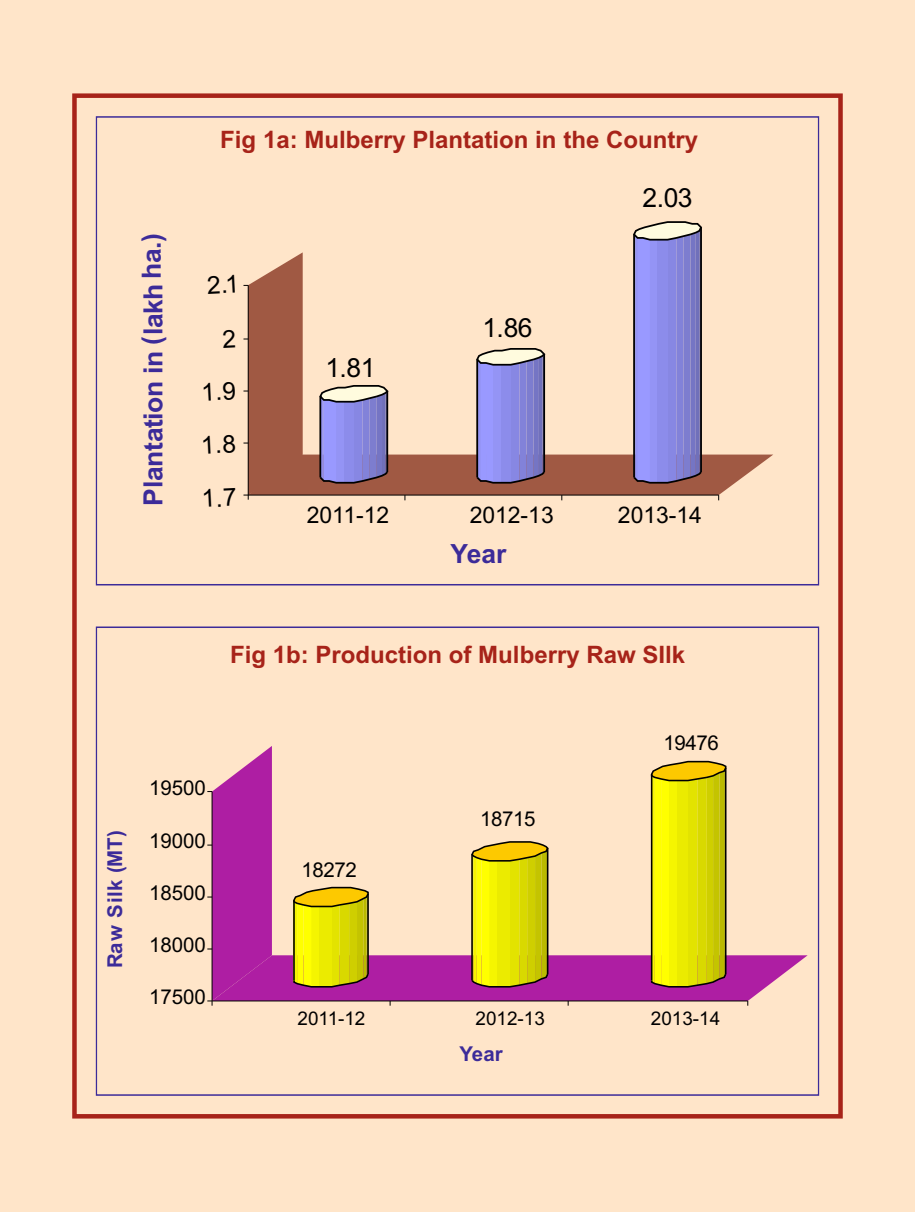
<style>
.page{position:relative;width:915px;height:1212px;background:#fff}
.page>*{position:absolute;margin:0;border:0;box-sizing:border-box;transform-origin:0 0}
.t1{font:700 26.4px "Arial";letter-spacing:-.01em;color:#3c2b99}
.t2{font:26.4px "Arial";color:#000}
.t3{font:700 24px "Arial";color:#a72319}
.t4{font:22.95px "Arial";color:#000}
.t5{font:20.4px "Arial";color:#000}
.t6{font:700 20.4px "Arial";letter-spacing:.015em;color:#3c2b99}
.t7{font:18.9px "Arial";color:#000}
</style>
<div class="page">
<div style="left:0;top:0;width:914px;height:1212px;background:#ffe5c9"></div>
<div style="left:72px;top:93px;width:770px;height:1025px;border:4px solid #a72319"></div>
<svg style="left:243px;top:221px;width:530px;height:279px"></svg>
<svg style="left:207px;top:746px;width:600px;height:260px"></svg>
<p class="t1" style="left:143px;top:506px;width:274px;rotate:-90deg">Plantation in (lakh ha.)</p>
<p class="t3" style="left:220px;top:131px;width:479px">Fig 1a: Mulberry Plantation in the Country</p>
<p class="t2" style="left:325px;top:358px;width:51px">1.81</p>
<p class="t2" style="left:482px;top:318px;width:51px">1.86</p>
<p class="t2" style="left:642px;top:188px;width:51px">2.03</p>
<p class="t4" style="left:307px;top:506px;width:84px">2011-12</p>
<p class="t4" style="left:469px;top:506px;width:85px">2012-13</p>
<p class="t4" style="left:617px;top:506px;width:85px">2013-14</p>
<p class="t1" style="left:450px;top:543px;width:57px">Year</p>
<p class="t6" style="left:107px;top:968px;width:139px;rotate:-90deg">Raw Silk (MT)</p>
<p class="t5" style="left:149px;top:780px;width:58px">19500</p>
<p class="t5" style="left:149px;top:833px;width:58px">19000</p>
<p class="t5" style="left:149px;top:885px;width:58px">18500</p>
<p class="t5" style="left:149px;top:937px;width:58px">18000</p>
<p class="t5" style="left:149px;top:989px;width:58px">17500</p>
<p class="t3" style="left:230px;top:646px;width:456px">Fig 1b: Production of Mulberry Raw SIlk</p>
<p class="t5" style="left:301px;top:862px;width:57px">18272</p>
<p class="t5" style="left:480px;top:811px;width:57px">18715</p>
<p class="t5" style="left:663px;top:735px;width:57px">19476</p>
<p class="t7" style="left:297px;top:1011px;width:69px">2011-12</p>
<p class="t7" style="left:475px;top:1011px;width:71px">2012-13</p>
<p class="t7" style="left:650px;top:1011px;width:71px">2013-14</p>
<p class="t6" style="left:459px;top:1046px;width:45px">Year</p>
</div>
